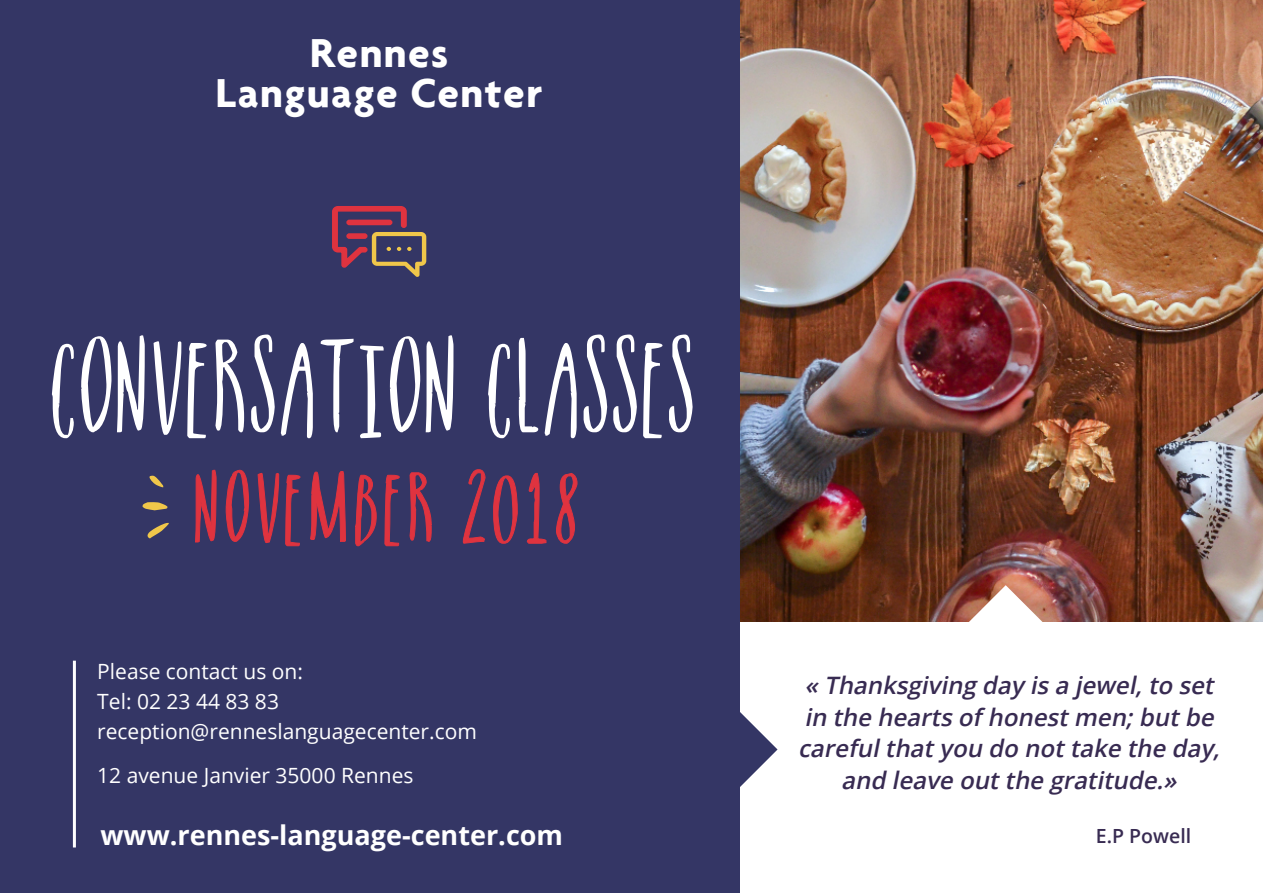
<style>
.page{position:relative;width:1263px;height:893px;background:#fff}
.page>*{position:absolute;margin:0;border:0;box-sizing:border-box;transform-origin:0 0}
.t1{font:75px "Supernova";color:#fff}
.t2{font:55.5px "Supernova";letter-spacing:.05em;color:#df333f}
.t3{font:700 43.5px/40.5px "Agenda";letter-spacing:.03em;color:#fff;text-align:center}
.t4{font:700 27px "Open Sans";color:#fff}
.t5{font:italic 600 24px/31.5px "Open Sans";color:#382b52;text-align:center}
.t6{font:21px/30px "Open Sans";color:#fff}
.t7{font:600 19.5px "Open Sans";color:#382b52}
</style>
<div class="page">
<img style="left:740px;top:0;width:523px;height:621px">
<svg style="left:956px;top:585px;width:99px;height:37px"></svg>
<div style="left:0;top:0;width:740px;height:893px;background:#343665"></div>
<svg style="left:195px;top:469px;width:22px;height:74px"></svg>
<svg style="left:225px;top:469px;width:24px;height:73px"></svg>
<svg style="left:257px;top:473px;width:22px;height:70px"></svg>
<svg style="left:285px;top:474px;width:16px;height:72px"></svg>
<svg style="left:310px;top:471px;width:36px;height:71px"></svg>
<svg style="left:355px;top:474px;width:22px;height:72px"></svg>
<svg style="left:384px;top:474px;width:16px;height:72px"></svg>
<svg style="left:409px;top:472px;width:23px;height:70px"></svg>
<svg style="left:462px;top:469px;width:24px;height:75px"></svg>
<svg style="left:493px;top:475px;width:25px;height:69px"></svg>
<svg style="left:526px;top:473px;width:21px;height:71px"></svg>
<svg style="left:556px;top:473px;width:22px;height:71px"></svg>
<svg style="left:740px;top:712px;width:37px;height:75px"></svg>
<svg style="left:332px;top:206px;width:94px;height:71px"></svg>
<svg style="left:142px;top:502px;width:26px;height:8px"></svg>
<svg style="left:147px;top:523px;width:22px;height:15px"></svg>
<svg style="left:149px;top:475px;width:14px;height:12px"></svg>
<hr style="left:73px;top:661px;width:3px;height:186px;background:#fff">
<h3 class="t3" style="left:216px;top:31px;width:329px">Rennes<br>Language Center</h3>
<h1 class="t1" style="left:50px;top:336px;width:649px">CONVERSATION CLASSES</h1>
<h2 class="t2" style="left:194px;top:471px;width:388px">NOVEMBER 2018</h2>
<p class="t6" style="left:97px;top:656px;width:381px">Please contact us on:<br>Tel: 02 23 44 83 83 reception@renneslanguagecenter.com</p>
<p class="t6" style="left:97px;top:760px;width:318px">12 avenue Janvier 35000 Rennes</p>
<p class="t4" style="left:100px;top:816px;width:464px">www.rennes-language-center.com</p>
<p class="t5" style="left:798px;top:669px;width:429px">« Thanksgiving day is a jewel,to set in the hearts ofhonestmen;butbe carefulthatyou do nottake the day, and leave outthe gratitude.»</p>
<p class="t7" style="left:1096px;top:823px;width:97px">E.P Powell</p>
</div>
